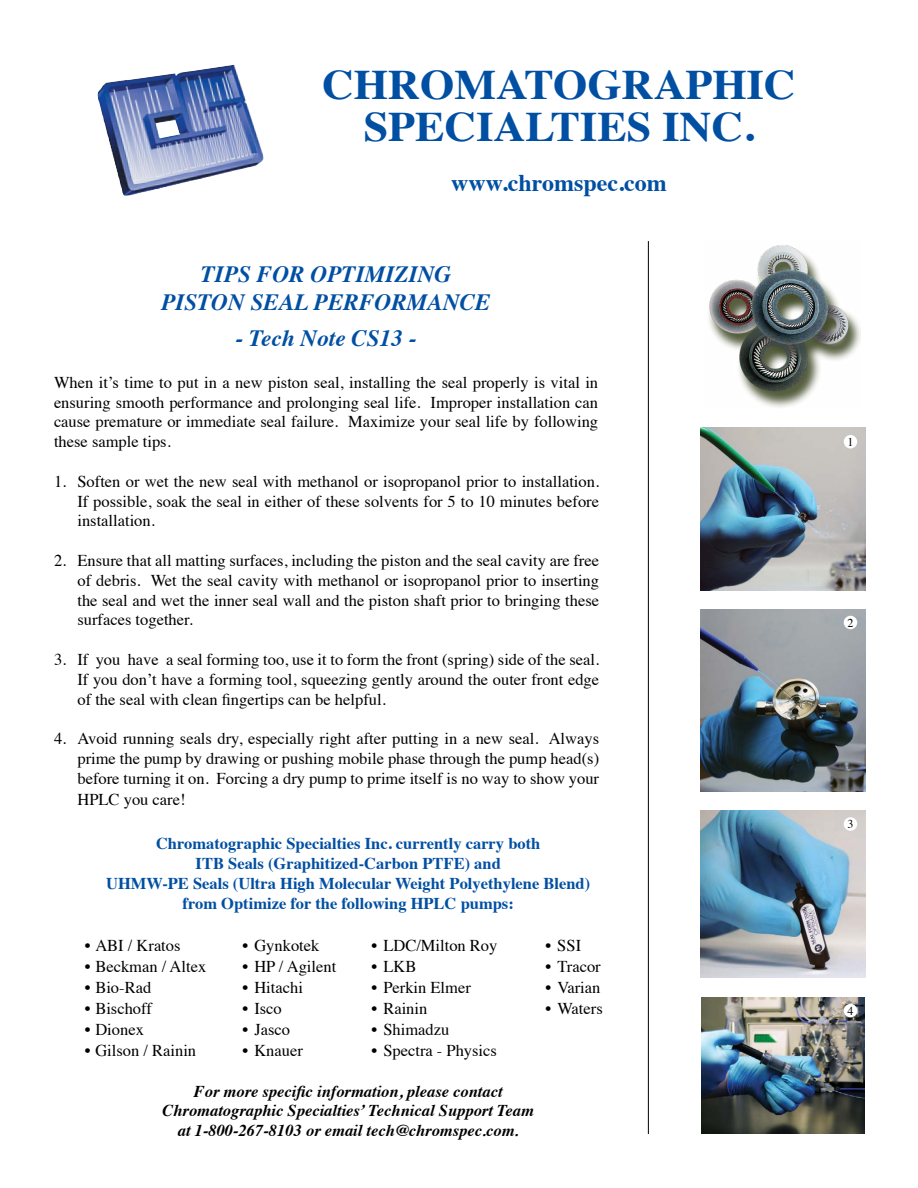
<style>
.page{position:relative;width:918px;height:1188px;background:#fff}
.page>*{position:absolute;margin:0;border:0;box-sizing:border-box;transform-origin:0 0}
.t1{font:700 42px "Times";color:#004fa3;scale:1.05 1}
.t2{font:700 24px "Times";color:#004fa3}
.t3{font:italic 700 23.25px "Times";color:#004fa3}
.t4{font:16.5px/19.8px "Times";color:#000;text-align:justify}
.t5{font:700 16.5px "Times";color:#004fa3}
.t6{font:italic 700 16.5px "Times";color:#000}
.t7{font:12px "Times";color:#000}
</style>
<div class="page">
<img style="left:97px;top:65px;width:167px;height:131px">
<hr style="left:648px;top:241px;width:1px;height:893px;background:#000">
<img style="left:709px;top:245px;width:152px;height:163px">
<img style="left:701px;top:609px;width:164px;height:183px">
<img style="left:701px;top:428px;width:164px;height:163px">
<img style="left:701px;top:810px;width:164px;height:167px">
<img style="left:701px;top:998px;width:164px;height:136px">
<div style="left:844px;top:435px;width:13px;height:14px;background:#fff;border-radius:50%"></div>
<div style="left:844px;top:616px;width:13px;height:13px;background:#fff;border-radius:50%"></div>
<div style="left:844px;top:817px;width:13px;height:14px;background:#fff;border-radius:50%"></div>
<div style="left:844px;top:1004px;width:13px;height:13px;background:#fff;border-radius:50%"></div>
<p class="t1" style="left:322px;top:45px;width:453px">CHROMATOGRAPHIC</p>
<p class="t1" style="left:364px;top:87px;width:373px">SPECIALTIES INC.</p>
<p class="t2" style="left:451px;top:160px;width:217px">www.chromspec.com</p>
<p class="t3" style="left:201px;top:252px;width:252px">TIPS FOR OPTIMIZING</p>
<p class="t3" style="left:161px;top:280px;width:331px">PISTON SEAL PERFORMANCE</p>
<p class="t3" style="left:235px;top:317px;width:183px">- Tech Note CS13 -</p>
<p class="t4" style="left:54px;top:371px;width:546px">When it’s time to put in a new piston seal, installing the seal properly is vital in ensuring smooth performance and prolonging seal life. Improper installation can cause premature or immediate seal failure. Maximize your seal life by following these sample tips.</p>
<p class="t4" style="left:54px;top:470px;width:14px">1.</p>
<p class="t4" style="left:77px;top:470px;width:523px">Soften or wet the new seal with methanol or isopropanol prior to installation.<br>If possible, soak the seal in either of these solvents for 5 to 10 minutes before installation.</p>
<p class="t4" style="left:77px;top:549px;width:523px">Ensure that all matting surfaces, including the piston and the seal cavity are free of debris. Wet the seal cavity with methanol or isopropanol prior to inserting the seal and wet the inner seal wall and the piston shaft prior to bringing these surfaces together.</p>
<p class="t4" style="left:77px;top:648px;width:523px">If you have a seal forming too, use it to form the front (spring) side of the seal.<br>If you don’t have a forming tool, squeezing gently around the outer front edge of the seal with clean fingertips can be helpful.</p>
<p class="t4" style="left:77px;top:727px;width:523px">Avoid running seals dry, especially right after putting in a new seal. Always prime the pump by drawing or pushing mobile phase through the pump head(s) before turning it on. Forcing a dry pump to prime itself is no way to show your</p>
<p class="t4" style="left:77px;top:789px;width:110px">HPLC you care!</p>
<p class="t4" style="left:54px;top:549px;width:14px">2.</p>
<p class="t4" style="left:54px;top:648px;width:14px">3.</p>
<p class="t4" style="left:54px;top:727px;width:14px">4.</p>
<p class="t5" style="left:156px;top:828px;width:386px">Chromatographic Specialties Inc. currently carry both</p>
<p class="t5" style="left:196px;top:848px;width:307px">ITB Seals (Graphitized-Carbon PTFE) and</p>
<p class="t5" style="left:106px;top:868px;width:486px">UHMW-PE Seals (Ultra High Molecular Weight Polyethylene Blend)</p>
<p class="t5" style="left:183px;top:887px;width:333px">from Optimize for the following HPLC pumps:</p>
<p class="t4" style="left:85px;top:934px;width:97px">• ABI / Kratos</p>
<p class="t4" style="left:242px;top:934px;width:79px">• Gynkotek</p>
<p class="t4" style="left:371px;top:934px;width:128px">• LDC/Milton Roy</p>
<p class="t4" style="left:545px;top:934px;width:37px">• SSI</p>
<p class="t4" style="left:85px;top:955px;width:123px">• Beckman / Altex</p>
<p class="t4" style="left:242px;top:955px;width:95px">• HP / Agilent</p>
<p class="t4" style="left:371px;top:955px;width:46px">• LKB</p>
<p class="t4" style="left:545px;top:955px;width:57px">• Tracor</p>
<p class="t4" style="left:85px;top:976px;width:68px">• Bio-Rad</p>
<p class="t4" style="left:242px;top:976px;width:62px">• Hitachi</p>
<p class="t4" style="left:371px;top:976px;width:101px">• Perkin Elmer</p>
<p class="t4" style="left:545px;top:976px;width:57px">• Varian</p>
<p class="t4" style="left:85px;top:997px;width:69px">• Bischoff</p>
<p class="t4" style="left:242px;top:997px;width:41px">• Isco</p>
<p class="t4" style="left:371px;top:997px;width:58px">• Rainin</p>
<p class="t4" style="left:545px;top:997px;width:59px">• Waters</p>
<p class="t4" style="left:85px;top:1018px;width:61px">• Dionex</p>
<p class="t4" style="left:242px;top:1018px;width:49px">• Jasco</p>
<p class="t4" style="left:371px;top:1018px;width:79px">• Shimadzu</p>
<p class="t4" style="left:85px;top:1039px;width:113px">• Gilson / Rainin</p>
<p class="t4" style="left:242px;top:1039px;width:62px">• Knauer</p>
<p class="t4" style="left:371px;top:1039px;width:127px">• Spectra - Physics</p>
<p class="t6" style="left:194px;top:1076px;width:310px">For more specific information, please contact</p>
<p class="t6" style="left:162px;top:1095px;width:373px">Chromatographic Specialties’ Technical Support Team</p>
<p class="t6" style="left:178px;top:1115px;width:342px">at 1-800-267-8103 or email tech@chromspec.com.</p>
<p class="t7" style="left:848px;top:431px;width:7px">1</p>
<p class="t7" style="left:848px;top:611px;width:7px">2</p>
<p class="t7" style="left:848px;top:813px;width:7px">3</p>
<p class="t7" style="left:848px;top:999px;width:7px">4</p>
</div>
